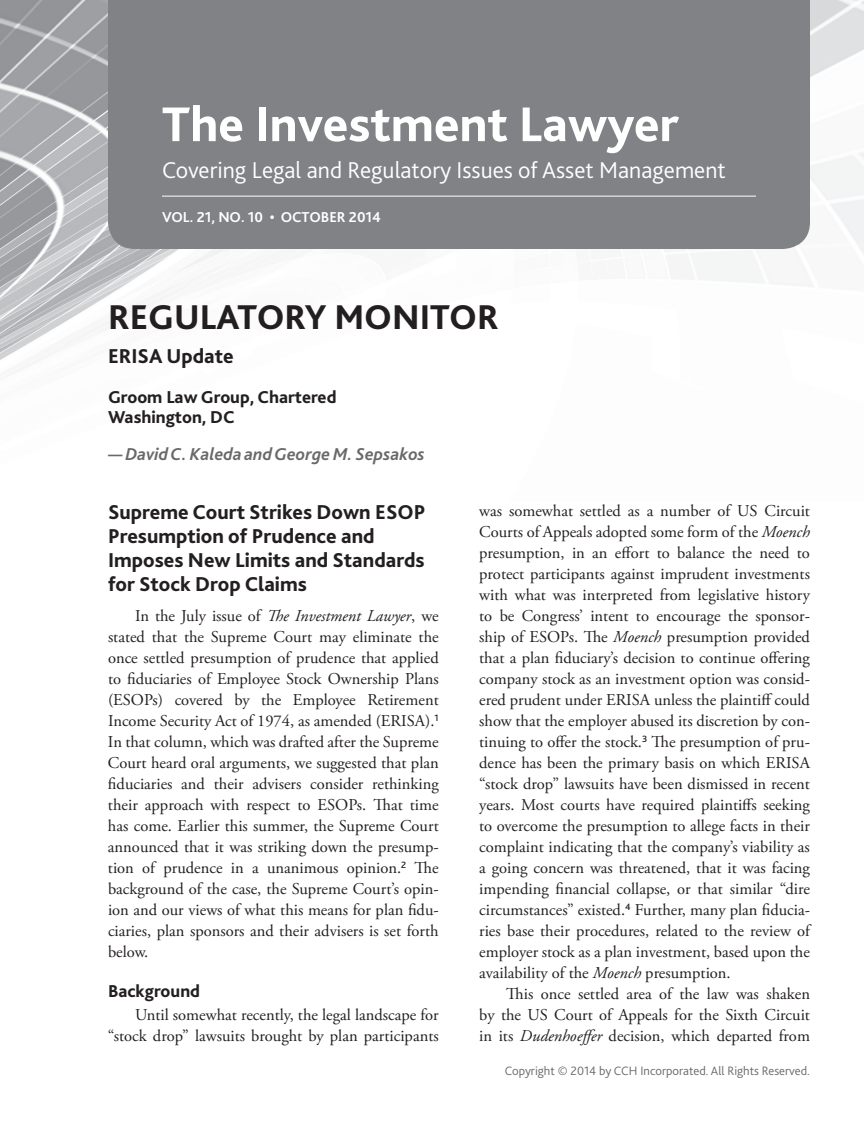
<style>
.page{position:relative;width:864px;height:1134px;background:#fff}
.page>*{position:absolute;margin:0;border:0;box-sizing:border-box;transform-origin:0 0}
.t1{font:800 51px "Bliss 2";color:#fff}
.t2{font:800 36px "Bliss 2";color:#231f20}
.t3{font:300 24px "Bliss 2";color:#fff}
.t4{font:800 21px/24px "Bliss 2";color:#231f20}
.t5{font:800 18px/19.5px "Bliss 2";color:#231f20}
.t6{font:italic 700 18px "Bliss 2";color:#69696c}
.t7{font:16.5px/21px "Adobe Garamond Pro";color:#231f20;text-align:justify}
.t8{font:700 15px "Bliss 2";color:#fff}
.t9{font:300 12.75px "Bliss 2";color:#69696c}
.s1{font-style:italic}
</style>
<div class="page">
<img style="left:0;top:0;width:864px;height:360px">
<div style="left:108px;top:0;width:702px;height:249px;background:#808285"></div>
<hr style="left:162px;top:196px;width:594px;height:1px;background:#fff">
<h1 class="t1" style="left:162px;top:105px;width:518px">The Investment Lawyer</h1>
<h3 class="t3" style="left:162px;top:161px;width:565px">Covering Legal and Regulatory Issues of Asset Management</h3>
<p class="t8" style="left:162px;top:211px;width:221px">VOL. 21, NO. 10 • OCTOBER 2014</p>
<h2 class="t2" style="left:108px;top:304px;width:392px">REGULATORY MONITOR</h2>
<p class="t4" style="left:108px;top:346px;width:127px">ERISA Update</p>
<p class="t5" style="left:108px;top:389px;width:230px">Groom Law Group, Chartered<br>Washington, DC</p>
<p class="t6" style="left:108px;top:447px;width:318px">— David C. Kaleda and George M. Sepsakos</p>
<p class="t4" style="left:108px;top:502px;width:319px">Supreme Court Strikes Down ESOP<br>Presumption of Prudence and<br>Imposes New Limits and Standards for Stock Drop Claims</p>
<p class="t7" style="left:108px;top:607px;width:332px;text-indent:27px">In the July issue of <span class="s1">The Investment Lawyer</span>, we stated that the Supreme Court may eliminate the once settled presumption of prudence that applied to fiduciaries of Employee Stock Ownership Plans (ESOPs) covered by the Employee Retirement Income Security Act of 1974, as amended (ERISA).<sup>1<br></sup>In that column, which was drafted after the Supreme Court heard oral arguments, we suggested that plan fiduciaries and their advisers consider rethinking their approach with respect to ESOPs. That time has come. Earlier this summer, the Supreme Court announced that it was striking down the presump&shy;tion of prudence in a unanimous opinion.<sup>2</sup> The background of the case, the Supreme Court’s opin&shy;ion and our views of what this means for plan fidu&shy;ciaries, plan sponsors and their advisers is set forth below.</p>
<p class="t5" style="left:108px;top:983px;width:94px">Background</p>
<p class="t7" style="left:108px;top:1006px;width:332px;text-align:right">Until somewhat recently, the legal landscape for “stock drop” lawsuits brought by plan participants</p>
<p class="t7" style="left:479px;top:502px;width:332px">was somewhat settled as a number of US Circuit Courts of Appeals adopted some form of the <span class="s1">Moench </span>presumption, in an effort to balance the need to protect participants against imprudent investments with what was interpreted from legislative history to be Congress’ intent to encourage the sponsor&shy;ship of ESOPs. The <span class="s1">Moench</span> presumption provided that a plan fiduciary’s decision to continue offering company stock as an investment option was consid&shy;ered prudent under ERISA unless the plaintiff could show that the employer abused its discretion by con&shy;tinuing to offer the stock.<sup>3</sup> The presumption of pru&shy;dence has been the primary basis on which ERISA “stock drop” lawsuits have been dismissed in recent years. Most courts have required plaintiffs seeking to overcome the presumption to allege facts in their complaint indicating that the company’s viability as a going concern was threatened, that it was facing impending financial collapse, or that similar “dire circumstances” existed.<sup>4</sup> Further, many plan fiducia&shy;ries base their procedures, related to the review of employer stock as a plan investment, based upon the availability of the <span class="s1">Moench</span> presumption.</p>
<p class="t7" style="left:479px;top:985px;width:332px;text-indent:27px">This once settled area of the law was shaken by the US Court of Appeals for the Sixth Circuit in its <span class="s1">Dudenhoeffer</span> decision, which departed from</p>
<p class="t9" style="left:505px;top:1066px;width:307px">Copyright © 2014 by CCH Incorporated. All Rights Reserved.</p>
</div>
